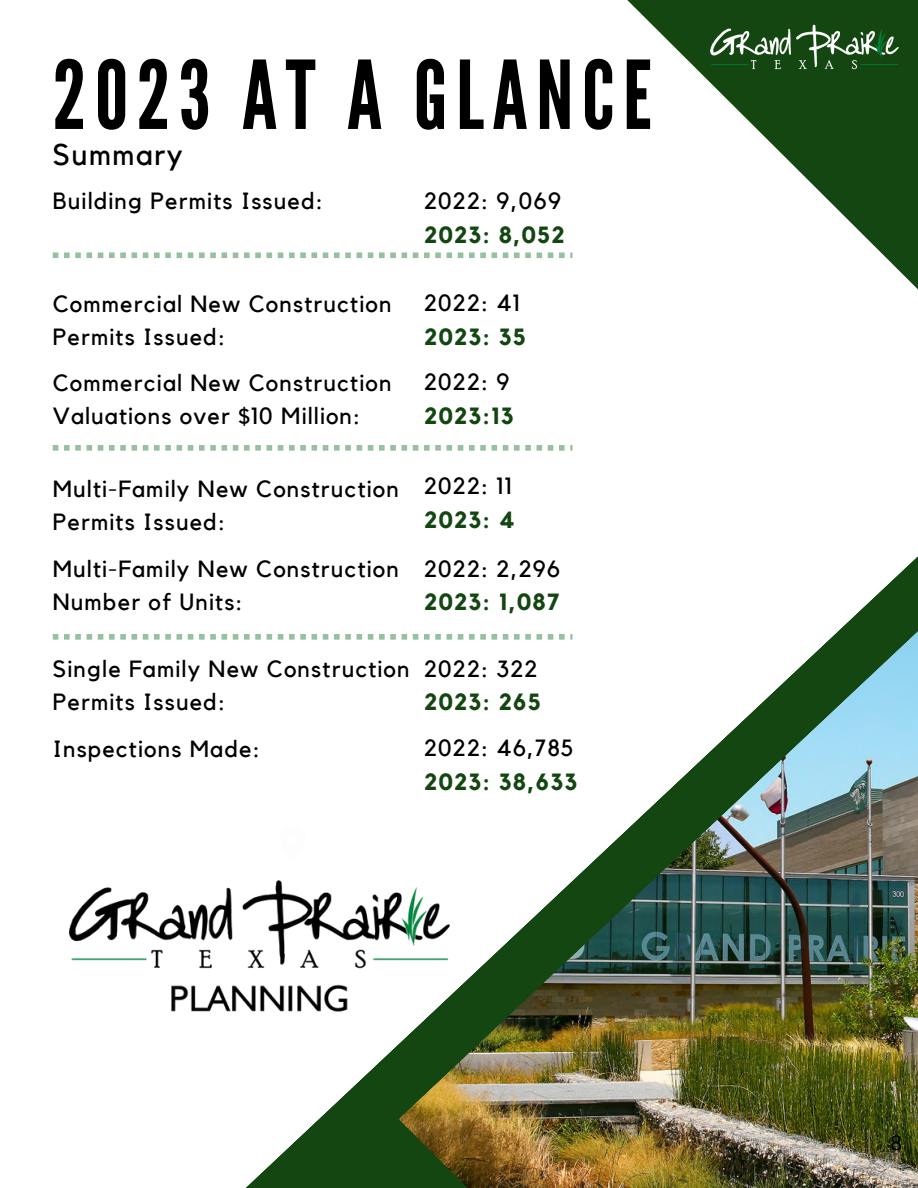
<style>
.page{position:relative;width:918px;height:1188px;background:#fff}
.page>*{position:absolute;margin:0;border:0;box-sizing:border-box;transform-origin:0 0}
.t1{font:94.5px "League Gothic";letter-spacing:.09em;color:#000}
.t2{font:29.85px "Kollektif";letter-spacing:.05em;color:#000}
.t3{font:23.4px/33px "Kollektif";letter-spacing:.05em;color:#000}
.t4{font:700 23.4px "Kollektif";letter-spacing:.05em;color:#134611}
.t5{font:21px "Arimo";color:#000}
</style>
<div class="page">
<svg style="left:627px;top:0;width:291px;height:290px"></svg>
<img style="left:246px;top:556px;width:672px;height:632px">
<svg style="left:281px;top:826px;width:24px;height:36px"></svg>
<img style="left:707px;top:22px;width:196px;height:54px">
<svg style="left:53px;top:445px;width:520px;height:6px"></svg>
<svg style="left:53px;top:252px;width:520px;height:6px"></svg>
<svg style="left:53px;top:634px;width:520px;height:6px"></svg>
<img style="left:68px;top:881px;width:398px;height:207px">
<p class="t1" style="left:53px;top:41px;width:601px">2023 AT A GLANCE</p>
<p class="t2" style="left:53px;top:141px;width:131px">Summary</p>
<p class="t3" style="left:53px;top:185px;width:272px">Building Permits Issued:</p>
<h2 class="t3" style="left:424px;top:185px;width:138px">2022: 9,069</h2>
<p class="t4" style="left:424px;top:224px;width:142px">2023: 8,052</p>
<p class="t3" style="left:53px;top:288px;width:340px">Commercial New Construction<br>Permits Issued:</p>
<p class="t3" style="left:424px;top:287px;width:97px">2022: 41</p>
<p class="t4" style="left:424px;top:326px;width:103px">2023: 35</p>
<p class="t3" style="left:53px;top:367px;width:340px">Commercial New Construction<br>Valuations over $10 Million:</p>
<p class="t3" style="left:424px;top:366px;width:87px">2022: 9</p>
<p class="t4" style="left:424px;top:405px;width:91px">2023:13</p>
<p class="t3" style="left:53px;top:474px;width:348px">Multi-Family New Construction</p>
<p class="t3" style="left:53px;top:507px;width:174px">Permits Issued:</p>
<p class="t3" style="left:53px;top:554px;width:348px">Multi-Family New Construction</p>
<p class="t3" style="left:53px;top:587px;width:191px">Number of Units:</p>
<p class="t3" style="left:424px;top:471px;width:89px">2022: 11</p>
<p class="t4" style="left:424px;top:509px;width:92px">2023: 4</p>
<p class="t3" style="left:424px;top:553px;width:138px">2022: 2,296</p>
<p class="t4" style="left:424px;top:591px;width:137px">2023: 1,087</p>
<p class="t3" style="left:53px;top:653px;width:358px">Single Family New Construction<br>Permits Issued:</p>
<p class="t3" style="left:424px;top:653px;width:115px">2022: 322</p>
<p class="t4" style="left:424px;top:691px;width:118px">2023: 265</p>
<p class="t3" style="left:53px;top:733px;width:209px">Inspections Made:</p>
<p class="t3" style="left:424px;top:732px;width:151px">2022: 46,785</p>
<p class="t4" style="left:424px;top:771px;width:155px">2023: 38,633</p>
<p class="t5" style="left:891px;top:1131px;width:13px">8</p>
</div>
